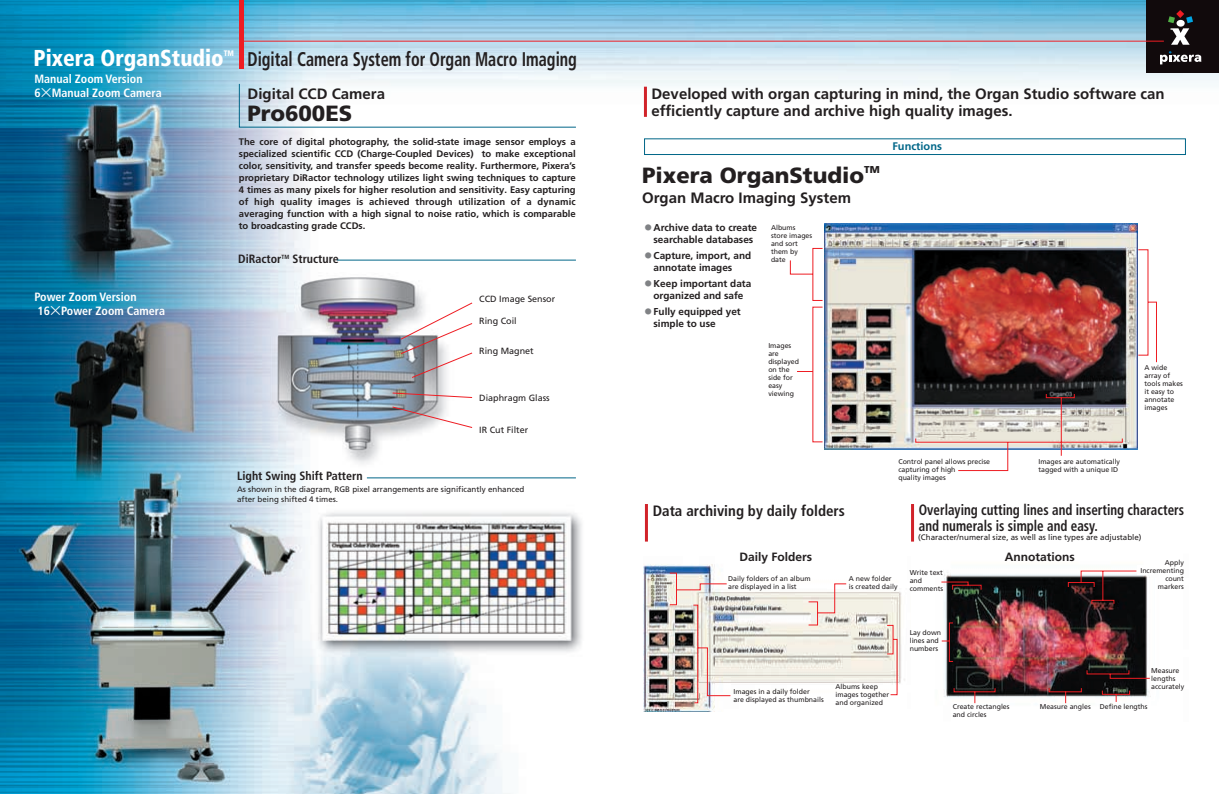
<style>
.page{position:relative;width:1219px;height:794px;background:#fff}
.page>*{position:absolute;margin:0;border:0;box-sizing:border-box;transform-origin:0 0}
.t1{font:900 condensed 23px "Frutiger";color:#fff;scale:.95 1}
.t2{font:900 22px "Frutiger";color:#231f20}
.t3{font:700 condensed 19.8px "Frutiger";color:#231f20;scale:.82 1}
.t4{font:700 15px/17px "Frutiger";color:#231f20}
.t5{font:700 condensed 15px/16px "Frutiger";color:#231f20;scale:.87 1}
.t6{font:700 condensed 15px "Frutiger";color:#231f20}
.t7{font:700 condensed 12px/14px "Frutiger";color:#fff}
.t8{font:700 condensed 12px "Frutiger";color:#231f20}
.t9{font:700 12px "Frutiger";color:#231f20}
.t10{font:700 11px "Frutiger";color:#068}
.t11{font:700 10px/12px "Frutiger";color:#231f20;text-align:center}
.t12{font:900 10px "Frutiger";color:#231f20}
.t13{font:700 9.5px/12px "Frutiger";color:#231f20;text-align:justify}
.t14{font:9px "Frutiger";color:#231f20}
.t15{font:8px/10px "Frutiger";color:#231f20}
.t16{font:900 condensed 8px "Frutiger";color:#fff;scale:.95 1}
.t17{font:7px/8px "Frutiger";color:#231f20}
.s1{font-family:"Gothic BBB";font-weight:500;font-stretch:normal}
.s2{font-family:"Ryumin";font-weight:300;font-size:7px;color:#808285}
</style>
<div class="page">
<img style="left:0;top:0;width:1219px;height:794px">
<div style="left:1146px;top:0;width:73px;height:72px;background:#110a0c"></div>
<hr style="left:240px;top:0;width:4px;height:69px;background:#ee1d23">
<svg style="left:1168px;top:10px;width:25px;height:35px"></svg>
<svg style="left:1160px;top:51px;width:41px;height:13px"></svg>
<div style="left:644px;top:139px;width:541px;height:16px;border:1px solid #068"></div>
<img style="left:825px;top:223px;width:312px;height:25px">
<img style="left:903px;top:546px;width:285px;height:175px">
<img style="left:643px;top:548px;width:268px;height:163px">
<hr style="left:243px;top:41px;width:920px;height:1px;background:#ee1d23">
<svg style="left:239px;top:83px;width:337px;height:45px"></svg>
<hr style="left:337px;top:260px;width:239px;height:1px;background:#068">
<hr style="left:367px;top:477px;width:209px;height:1px;background:#068">
<svg style="left:392px;top:302px;width:81px;height:126px"></svg>
<hr style="left:644px;top:87px;width:3px;height:30px;background:#d1232a">
<hr style="left:645px;top:504px;width:3px;height:37px;background:#d1232a">
<img style="left:669px;top:248px;width:488px;height:455px">
<h1 class="t1" style="left:34px;top:48px;width:202px">Pixera OrganStudio</h1>
<p class="t16" style="left:224px;top:50px;width:12px">TM</p>
<h3 class="t3" style="left:247px;top:51px;width:403px">Digital Camera System for Organ Macro Imaging</h3>
<h3 class="t4" style="left:247px;top:86px;width:139px">Digital CCD Camera</h3>
<h2 class="t2" style="left:247px;top:104px;width:106px">Pro600ES</h2>
<h3 class="t7" style="left:34px;top:72px;width:129px">Manual Zoom Version<br>6<span class="s1">×</span>Manual Zoom Camera</h3>
<h3 class="t7" style="left:34px;top:291px;width:132px">Power Zoom Version<br>16<span class="s1">×</span>Power Zoom Camera</h3>
<p class="t13" style="left:239px;top:137px;width:338px">The core of digital photography, the solid-state image sensor employs a specialized scientific CCD (Charge-Coupled Devices) to make exceptional color, sensitivity, and transfer speeds become reality. Furthermore, Pixera’s proprietary DiRactor technology utilizes light swing techniques to capture 4 times as many pixels for higher resolution and sensitivity. Easy capturing of high quality images is achieved through utilization of a dynamic averaging function with a high signal to noise ratio, which is comparable to broadcasting grade CCDs.</p>
<h3 class="t8" style="left:238px;top:253px;width:102px">DiRactor<sup>TM</sup> Structure</h3>
<p class="t14" style="left:479px;top:296px;width:78px">CCD Image Sensor</p>
<p class="t14" style="left:479px;top:318px;width:39px">Ring Coil</p>
<p class="t14" style="left:479px;top:347px;width:56px">Ring Magnet</p>
<p class="t14" style="left:479px;top:394px;width:72px">Diaphragm Glass</p>
<p class="t14" style="left:479px;top:426px;width:51px">IR Cut Filter</p>
<h3 class="t8" style="left:237px;top:470px;width:127px">Light Swing Shift Pattern</h3>
<p class="t15" style="left:237px;top:484px;width:289px">As shown in the diagram, RGB pixel arrangements are significantly enhanced after being shifted 4 times.</p>
<h3 class="t4" style="left:651px;top:86px;width:515px">Developed with organ capturing in mind, the Organ Studio software can efficiently capture and archive high quality images.</h3>
<h2 class="t2" style="left:642px;top:166px;width:223px">Pixera OrganStudio</h2>
<h3 class="t12" style="left:864px;top:165px;width:17px">TM</h3>
<h3 class="t4" style="left:642px;top:190px;width:210px">Organ Macro Imaging System</h3>
<h3 class="t11" style="left:645px;top:222px;width:114px"><span class="s2">●</span> Archive data to create searchable databases</h3>
<h3 class="t11" style="left:653px;top:250px;width:99px;text-align:left;text-indent:-9px"><span class="s2">●</span> Capture, import, and annotate images</h3>
<h3 class="t11" style="left:645px;top:278px;width:108px"><span class="s2">●</span> Keep important data organized and safe</h3>
<h3 class="t11" style="left:653px;top:306px;width:89px;text-align:left;text-indent:-9px"><span class="s2">●</span> Fully equipped yet simple to use</h3>
<p class="t17" style="left:771px;top:224px;width:43px">Albums store images and sort them by date</p>
<p class="t17" style="left:768px;top:342px;width:32px">Images are displayed on the side for easy viewing</p>
<h3 class="t10" style="left:892px;top:142px;width:51px">Functions</h3>
<p class="t17" style="left:1144px;top:363px;width:40px">A wide array of tools makes it easy to annotate images</p>
<h3 class="t6" style="left:653px;top:505px;width:194px">Data archiving by daily folders</h3>
<p class="t17" style="left:898px;top:457px;width:93px">Control panel allows precise capturing of high<br>quality images</p>
<p class="t17" style="left:1038px;top:457px;width:83px">Images are automatically tagged with a unique ID</p>
<h3 class="t5" style="left:919px;top:503px;width:306px">Overlaying cutting lines and inserting characters and numerals is simple and easy.</h3>
<p class="t15" style="left:918px;top:533px;width:225px">(Character/numeral size, as well as line types are adjustable)</p>
<h3 class="t9" style="left:739px;top:551px;width:74px">Daily Folders</h3>
<h3 class="t9" style="left:1004px;top:551px;width:71px">Annotations</h3>
<p class="t17" style="left:728px;top:575px;width:84px">Daily folders of an album are displayed in a list</p>
<p class="t17" style="left:849px;top:575px;width:50px">A new folder is created daily</p>
<p class="t17" style="left:909px;top:569px;width:35px">Write text and comments</p>
<p class="t17" style="left:909px;top:629px;width:33px">Lay down lines and numbers</p>
<p class="t17" style="left:1140px;top:559px;width:45px;text-align:right">Apply<br>Incrementing count markers</p>
<p class="t17" style="left:733px;top:688px;width:92px">Images in a daily folder<br>are displayed as thumbnails</p>
<p class="t17" style="left:835px;top:683px;width:55px">Albums keep images together and organized</p>
<p class="t17" style="left:952px;top:703px;width:58px">Create rectangles and circles</p>
<p class="t17" style="left:1151px;top:667px;width:35px">Measure lengths accurately</p>
<p class="t17" style="left:1039px;top:703px;width:52px">Measure angles</p>
<p class="t17" style="left:1099px;top:703px;width:49px">Define lengths</p>
</div>
